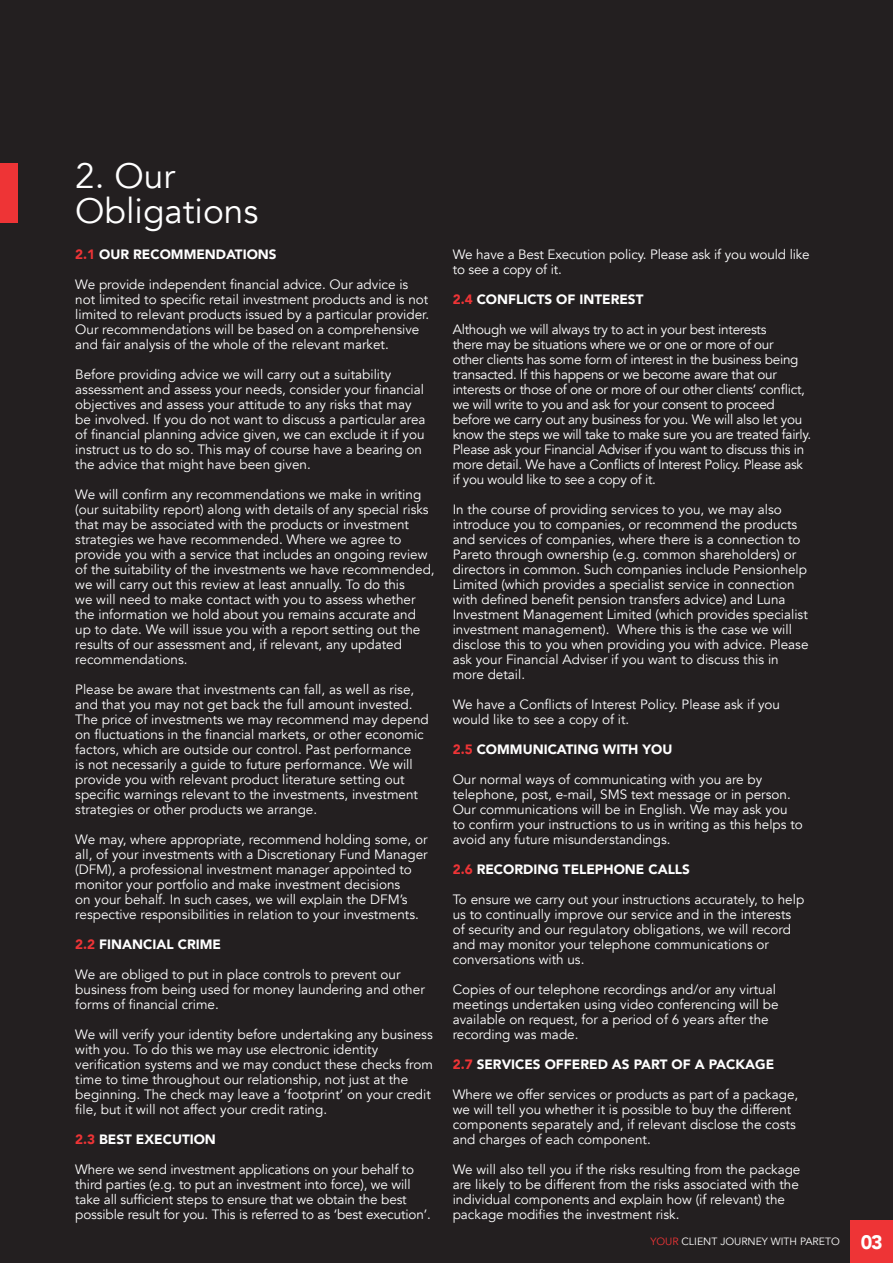
<style>
.page{position:relative;width:893px;height:1263px;background:#231f20}
.page>*{position:absolute;margin:0;border:0;box-sizing:border-box;transform-origin:0 0}
.t1{font:35.25px "Avenir";color:#fff}
.t2{font:900 19.5px "Avenir";color:#fff}
.t3{font:13.5px/15px "Avenir";color:#fff}
.t4{font:13.5px/15px "Avenir";letter-spacing:-.02em;color:#fff}
.t5{font:900 13.5px "Avenir";color:#fff}
.t6{font:10.5px "Avenir";color:#fff}
.s1{color:#ee3436}
</style>
<div class="page">
<div style="left:0;top:163px;width:17px;height:60px;background:#ee3436"></div>
<div style="left:850px;top:1221px;width:43px;height:42px;background:#ee3436"></div>
<p class="t1" style="left:75px;top:155px;width:101px">2. Our</p>
<p class="t1" style="left:75px;top:190px;width:185px">Obligations</p>
<p class="t5" style="left:75px;top:242px;width:203px"><span class="s1">2.1</span> OUR RECOMMENDATIONS</p>
<p class="t3" style="left:75px;top:277px;width:355px">We provide independent financial advice. Our advice is not limited to specific retail investment products and is not limited to relevant products issued by a particular provider.<br>Our recommendations will be based on a comprehensive and fair analysis of the whole of the relevant market.</p>
<p class="t3" style="left:75px;top:367px;width:352px">Before providing advice we will carry out a suitability assessment and assess your needs, consider your financial objectives and assess your attitude to any risks that may be involved. If you do not want to discuss a particular area of financial planning advice given, we can exclude it if you instruct us to do so. This may of course have a bearing on the advice that might have been given.</p>
<p class="t3" style="left:75px;top:487px;width:361px">We will confirm any recommendations we make in writing (our suitability report) along with details of any special risks that may be associated with the products or investment strategies we have recommended. Where we agree to provide you with a service that includes an ongoing review of the suitability of the investments we have recommended, we will carry out this review at least annually. To do this<br>we will need to make contact with you to assess whether the information we hold about you remains accurate and up to date. We will issue you with a report setting out the results of our assessment and, if relevant, any updated recommendations.</p>
<p class="t3" style="left:75px;top:682px;width:355px">Please be aware that investments can fall, as well as rise, and that you may not get back the full amount invested.<br>The price of investments we may recommend may depend on fluctuations in the financial markets, or other economic factors, which are outside our control. Past performance<br>is not necessarily a guide to future performance. We will provide you with relevant product literature setting out specific warnings relevant to the investments, investment strategies or other products we arrange.</p>
<p class="t3" style="left:75px;top:832px;width:354px">We may, where appropriate, recommend holding some, or all, of your investments with a Discretionary Fund Manager (DFM), a professional investment manager appointed to monitor your portfolio and make investment decisions<br>on your behalf. In such cases, we will explain the DFM’s respective responsibilities in relation to your investments.</p>
<p class="t5" style="left:75px;top:932px;width:147px"><span class="s1">2.2</span> FINANCIAL CRIME</p>
<p class="t3" style="left:75px;top:967px;width:351px">We are obliged to put in place controls to prevent our business from being used for money laundering and other forms of financial crime.</p>
<p class="t3" style="left:75px;top:1027px;width:359px">We will verify your identity before undertaking any business with you. To do this we may use electronic identity verification systems and we may conduct these checks from time to time throughout our relationship, not just at the beginning. The check may leave a ‘footprint’ on your credit file, but it will not affect your credit rating.</p>
<p class="t5" style="left:75px;top:1127px;width:142px"><span class="s1">2.3</span> BEST EXECUTION</p>
<p class="t3" style="left:75px;top:1162px;width:357px">Where we send investment applications on your behalf to third parties (e.g. to put an investment into force), we will take all sufficient steps to ensure that we obtain the best possible result for you. This is referred to as ‘best execution’.</p>
<p class="t3" style="left:453px;top:247px;width:359px">We have a Best Execution policy. Please ask if you would like to see a copy of it.</p>
<p class="t5" style="left:453px;top:287px;width:192px"><span class="s1">2.4</span> CONFLICTS OF INTEREST</p>
<p class="t4" style="left:453px;top:322px;width:360px">Although we will always try to act in your best interests<br>there may be situations where we or one or more of our<br>other clients has some form of interest in the business being transacted. If this happens or we become aware that our interests or those of one or more of our other clients’ conflict, we will write to you and ask for your consent to proceed before we carry out any business for you. We will also let you know the steps we will take to make sure you are treated fairly.<br>Please ask your Financial Adviser if you want to discuss this in more detail. We have a Conflicts of Interest Policy. Please ask if you would like to see a copy of it.</p>
<p class="t3" style="left:453px;top:502px;width:357px">In the course of providing services to you, we may also introduce you to companies, or recommend the products and services of companies, where there is a connection to Pareto through ownership (e.g. common shareholders) or directors in common. Such companies include Pensionhelp Limited (which provides a specialist service in connection with defined benefit pension transfers advice) and Luna Investment Management Limited (which provides specialist investment management). Where this is the case we will disclose this to you when providing you with advice. Please ask your Financial Adviser if you want to discuss this in more detail.</p>
<p class="t3" style="left:453px;top:697px;width:329px">We have a Conflicts of Interest Policy. Please ask if you would like to see a copy of it.</p>
<p class="t5" style="left:453px;top:737px;width:221px"><span class="s1">2.5</span> COMMUNICATING WITH YOU</p>
<p class="t3" style="left:453px;top:772px;width:352px">Our normal ways of communicating with you are by telephone, post, e-mail, SMS text message or in person.<br>Our communications will be in English. We may ask you to confirm your instructions to us in writing as this helps to avoid any future misunderstandings.</p>
<p class="t5" style="left:453px;top:857px;width:239px"><span class="s1">2.6</span> RECORDING TELEPHONE CALLS</p>
<p class="t3" style="left:453px;top:892px;width:353px">To ensure we carry out your instructions accurately, to help us to continually improve our service and in the interests of security and our regulatory obligations, we will record and may monitor your telephone communications or conversations with us.</p>
<p class="t3" style="left:453px;top:982px;width:327px">Copies of our telephone recordings and/or any virtual meetings undertaken using video conferencing will be available on request, for a period of 6 years after the recording was made.</p>
<p class="t5" style="left:453px;top:1052px;width:323px"><span class="s1">2.7</span> SERVICES OFFERED AS PART OF A PACKAGE</p>
<p class="t3" style="left:453px;top:1087px;width:347px">Where we offer services or products as part of a package, we will tell you whether it is possible to buy the different components separately and, if relevant disclose the costs and charges of each component.</p>
<p class="t3" style="left:453px;top:1162px;width:349px">We will also tell you if the risks resulting from the package are likely to be different from the risks associated with the individual components and explain how (if relevant) the package modifies the investment risk.</p>
<p class="t6" style="left:650px;top:1235px;width:191px"><span class="s1">YOUR</span> CLIENT JOURNEY WITH PARETO</p>
<p class="t2" style="left:861px;top:1225px;width:23px">03</p>
</div>
